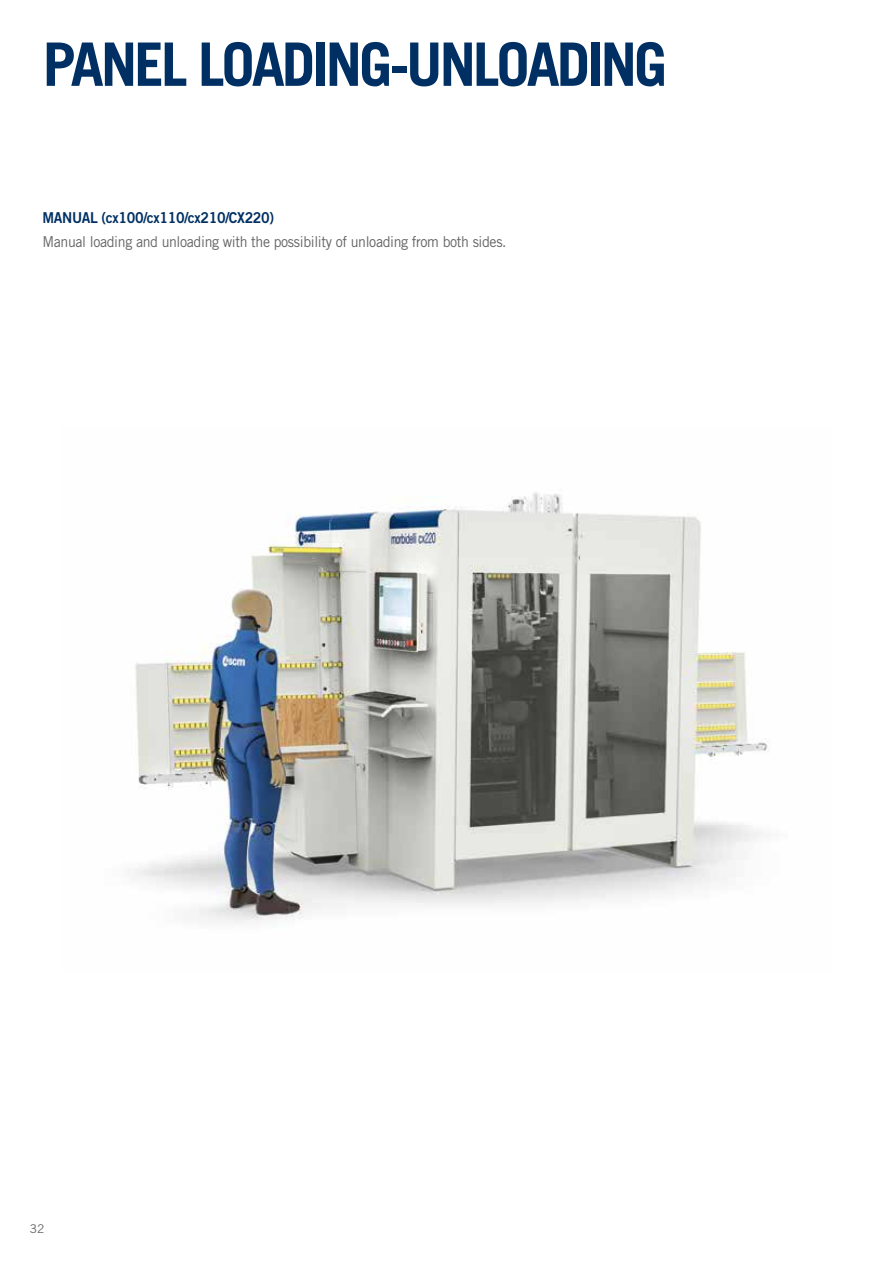
<style>
.page{position:relative;width:893px;height:1263px;background:#fff}
.page>*{position:absolute;margin:0;border:0;box-sizing:border-box;transform-origin:0 0}
.t1{font:700 60px "Trade Gothic LT Std";letter-spacing:-.055em;color:#003063}
.t2{font:15px "Trade Gothic LT Std";letter-spacing:-.025em;color:#646363;scale:.94 1}
.t3{font:15px "Trade Gothic LT Std Bd 2";letter-spacing:-.025em;color:#003063;scale:.94 1}
.t4{font:12px "Trade Gothic LT Std";color:#646363}
</style>
<div class="page">
<img style="left:135px;top:492px;width:635px;height:431px">
<h1 class="t1" style="left:43px;top:28px;width:626px">PANEL LOADING-UNLOADING</h1>
<p class="t3" style="left:43px;top:209px;width:248px">MANUAL (cx100/cx110/cx210/CX220)</p>
<p class="t2" style="left:43px;top:233px;width:495px">Manual loading and unloading with the possibility of unloading from both sides.</p>
<p class="t4" style="left:30px;top:1222px;width:16px">32</p>
</div>
